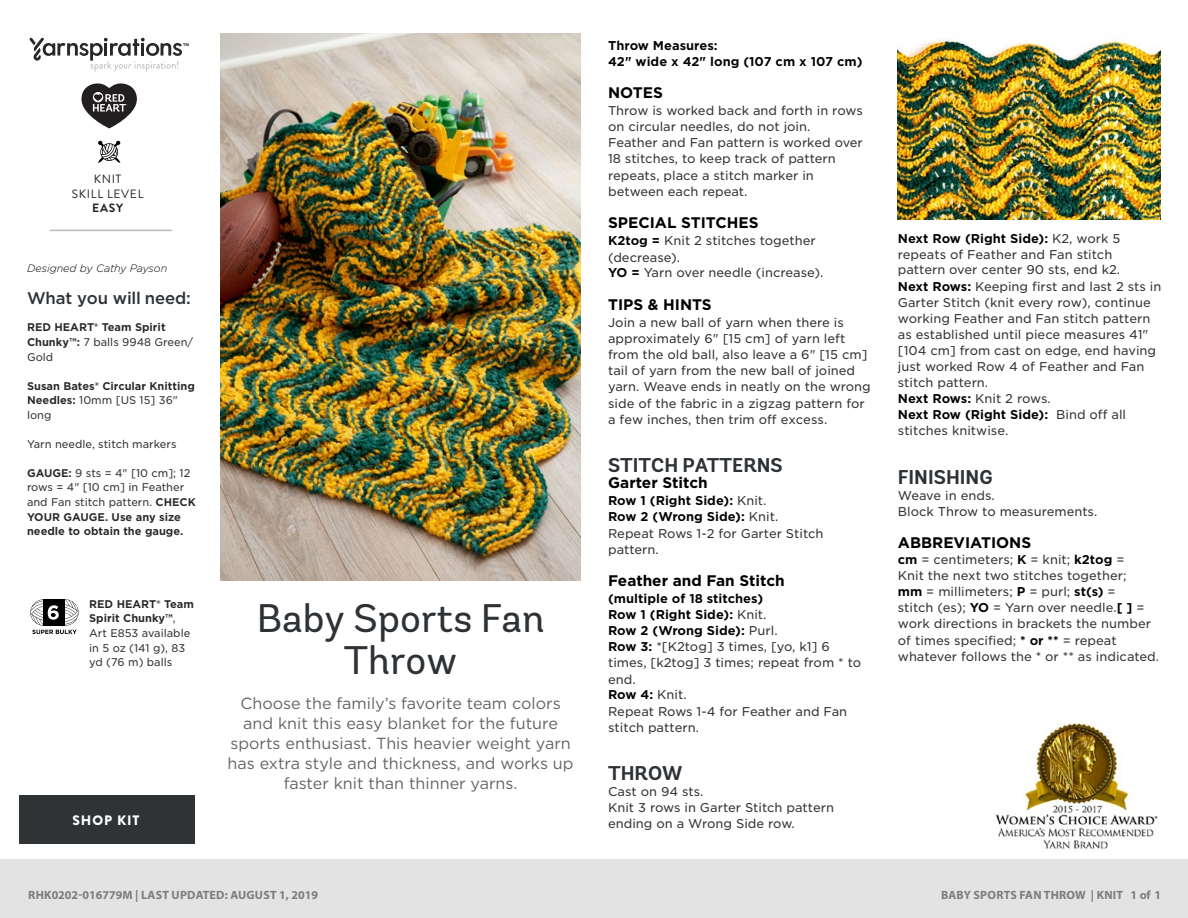
<style>
.page{position:relative;width:1188px;height:918px;background:#fff}
.page>*{position:absolute;margin:0;border:0;box-sizing:border-box;transform-origin:0 0}
.t1{font:39.75px/42.2px "Andes Rounded";color:#2e3236;text-align:center}
.t2{font:700 19.95px "Andes Rounded";color:#2e3236}
.t3{font:500 16.8px "Gotham";letter-spacing:-.01em;color:#2e3236}
.t4{font:16.05px/20px "Gotham";color:#636466;text-align:center}
.t5{font:700 15.3px "Gotham";color:#000}
.t6{font:900 13.65px "Brandon Grotesque";letter-spacing:.065em;color:#fff}
.t7{font:12.3px/16px "Gotham S Sm";color:#333334}
.t8{font:700 12.3px/16px "Gotham S Sm";color:#000}
.t9{font:700 12px "Myriad Pro";letter-spacing:.02em;color:#7d7d7d}
.Skill_Level{font:12px "Brandon Grotesque";letter-spacing:.055em;color:#231f20}
.Skill_Level-2{font:700 12px "Brandon Grotesque";color:#231f20}
.t10{font:10.65px/14.5px "Gotham S Sm";color:#333334}
.t11{font:700 10.65px/14.5px "Gotham S Sm";color:#292829}
.t12{font:italic 300 10.65px "Gotham Rounded";color:#000}
.t13{font:10.65px "Gotham S Sm";color:#58595b}
.t14{font:9.15px "Gotham";letter-spacing:.02em;color:#58595b}
.s1{font-weight:400;color:#333334}
.s2{font-weight:700;color:#292829}
.s3{font-weight:700;color:#000}
.s4{font-weight:500}
</style>
<div class="page">
<svg style="left:30px;top:599px;width:49px;height:35px"></svg>
<img style="left:221px;top:34px;width:359px;height:546px">
<img style="left:995px;top:722px;width:163px;height:127px">
<img style="left:898px;top:39px;width:263px;height:181px">
<div style="left:0;top:860px;width:1188px;height:58px;background:#e4e3e3"></div>
<svg style="left:98px;top:141px;width:22px;height:22px"></svg>
<svg style="left:30px;top:38px;width:159px;height:34px"></svg>
<svg style="left:81px;top:83px;width:56px;height:45px"></svg>
<hr style="left:50px;top:230px;width:122px;height:1px;background:#bbbaba">
<div style="left:19px;top:795px;width:175px;height:48px;background:#2f3336"></div>
<p class="Skill_Level" style="left:94px;top:171px;width:29px">KNIT</p>
<p class="Skill_Level" style="left:72px;top:185px;width:73px">SKILL LEVEL</p>
<p class="Skill_Level-2" style="left:92px;top:200px;width:33px">EASY</p>
<p class="t12" style="left:27px;top:261px;width:142px">Designed by Cathy Payson</p>
<p class="t3" style="left:27px;top:287px;width:165px">What you will need:</p>
<p class="t11" style="left:27px;top:320px;width:168px">RED HEART® Team Spirit<br>Chunky™: <span class="s1">7 balls 9948 Green/<br>Gold</span></p>
<p class="t11" style="left:27px;top:378px;width:169px">Susan Bates® Circular Knitting<br>Needles: <span class="s1">10mm [US 15] 36" long</span></p>
<p class="t10" style="left:27px;top:436px;width:151px">Yarn needle, stitch markers</p>
<p class="t10" style="left:27px;top:466px;width:170px"><span class="s2">GAUGE:</span> 9 sts = 4" [10 cm]; 12 rows = 4" [10 cm] in Feather and Fan stitch pattern. <span class="s2">CHECK<br>YOUR GAUGE. Use any size needle to obtain the gauge.</span></p>
<p class="t10" style="left:89px;top:596px;width:106px"><span class="s2">RED HEART® Team<br>Spirit Chunky™</span>,<br>Art E853 available in 5 oz (141 g), 83 yd (76 m) balls</p>
<p class="t6" style="left:72px;top:810px;width:69px">SHOP KIT</p>
<p class="t1" style="left:257px;top:598px;width:289px">Baby Sports Fan<br>Throw</p>
<p class="t4" style="left:228px;top:693px;width:347px">Choose the family’s favorite team colors and knit this easy blanket for the future sports enthusiast. This heavier weight yarn has extra style and thickness, and works up faster knit than thinner yarns.</p>
<p class="t8" style="left:608px;top:37px;width:256px">Throw Measures:<br>42" wide x 42" long (107 cm x 107 cm)</p>
<p class="t5" style="left:608px;top:82px;width:56px">NOTES</p>
<p class="t7" style="left:608px;top:102px;width:256px">Throw is worked back and forth in rows on circular needles, do not join.<br>Feather and Fan pattern is worked over 18 stitches, to keep track of pattern repeats, place a stitch marker in between each repeat.</p>
<p class="t5" style="left:608px;top:212px;width:152px">SPECIAL STITCHES</p>
<p class="t7" style="left:608px;top:232px;width:217px"><span class="s3">K2tog =</span> Knit 2 stitches together (decrease).<br><span class="s3">YO =</span> Yarn over needle (increase).</p>
<p class="t5" style="left:608px;top:294px;width:105px">TIPS &amp; HINTS</p>
<p class="t7" style="left:608px;top:314px;width:264px">Join a new ball of yarn when there is approximately 6" [15 cm] of yarn left from the old ball, also leave a 6" [15 cm] tail of yarn from the new ball of joined yarn. Weave ends in neatly on the wrong side of the fabric in a zigzag pattern for a few inches, then trim off excess.</p>
<p class="t2" style="left:608px;top:453px;width:176px">STITCH PATTERNS</p>
<p class="t5" style="left:608px;top:472px;width:101px">Garter Stitch</p>
<p class="t7" style="left:608px;top:493px;width:217px"><span class="s3">Row 1 (Right Side):</span> Knit.<br><span class="s3">Row 2 (Wrong Side):</span> Knit.<br>Repeat Rows 1-2 for Garter Stitch pattern.</p>
<p class="t5" style="left:608px;top:570px;width:178px">Feather and Fan Stitch</p>
<p class="t7" style="left:608px;top:590px;width:255px"><span class="s3">(multiple of 18 stitches)<br>Row 1 (Right Side):</span> Knit.<br><span class="s3">Row 2 (Wrong Side):</span> Purl.<br><span class="s3">Row 3:</span> *[K2tog] 3 times, [yo, k1] 6 times, [k2tog] 3 times; repeat from * to end.<br><span class="s3">Row 4:</span> Knit.<br>Repeat Rows 1-4 for Feather and Fan stitch pattern.</p>
<p class="t2" style="left:608px;top:761px;width:76px">THROW</p>
<p class="t7" style="left:608px;top:783px;width:227px">Cast on 94 sts.<br>Knit 3 rows in Garter Stitch pattern ending on a Wrong Side row.</p>
<p class="t7" style="left:898px;top:230px;width:224px"><span class="s3">Next Row (Right Side):</span> K2, work 5 repeats of Feather and Fan stitch pattern over center 90 sts, end k2.</p>
<p class="t7" style="left:898px;top:278px;width:265px"><span class="s3">Next Rows:</span> Keeping first and last 2 sts in<br>Garter Stitch (knit every row), continue working Feather and Fan stitch pattern as established until piece measures 41" [104 cm] from cast on edge, end having just worked Row 4 of Feather and Fan stitch pattern.<br><span class="s3">Next Rows:</span> Knit 2 rows.<br><span class="s3">Next Row (Right Side):</span> Bind off all stitches knitwise.</p>
<p class="t2" style="left:898px;top:464px;width:96px">FINISHING</p>
<p class="t7" style="left:898px;top:487px;width:201px">Weave in ends.<br>Block Throw to measurements.</p>
<p class="t5" style="left:898px;top:533px;width:135px">ABBREVIATIONS</p>
<p class="t7" style="left:898px;top:551px;width:263px"><span class="s3">cm</span> = centimeters; <span class="s3">K</span> = knit; <span class="s3">k2tog</span> =<br>Knit the next two stitches together;<br><span class="s3">mm</span> = millimeters; <span class="s3">P</span> = purl; <span class="s3">st(s)</span> =<br>stitch (es); <span class="s3">YO</span> = Yarn over needle.<span class="s3">[ ]</span> = work directions in brackets the number of times specified; <span class="s3">* or **</span> = repeat whatever follows the * or ** as indicated.</p>
<p class="t9" style="left:28px;top:887px;width:291px">RHK0202-016779M | LAST UPDATED: AUGUST 1, 2019</p>
<p class="t9" style="left:941px;top:887px;width:221px">BABY SPORTS FAN THROW | KNIT 1 of 1</p>
<p class="t14" style="left:27px;top:892px;width:98px">©2017 Coats &amp; Clark</p>
<p class="t13" style="left:1102px;top:890px;width:61px">Page <span class="s4">1</span> of <span class="s4">1</span></p>
</div>
